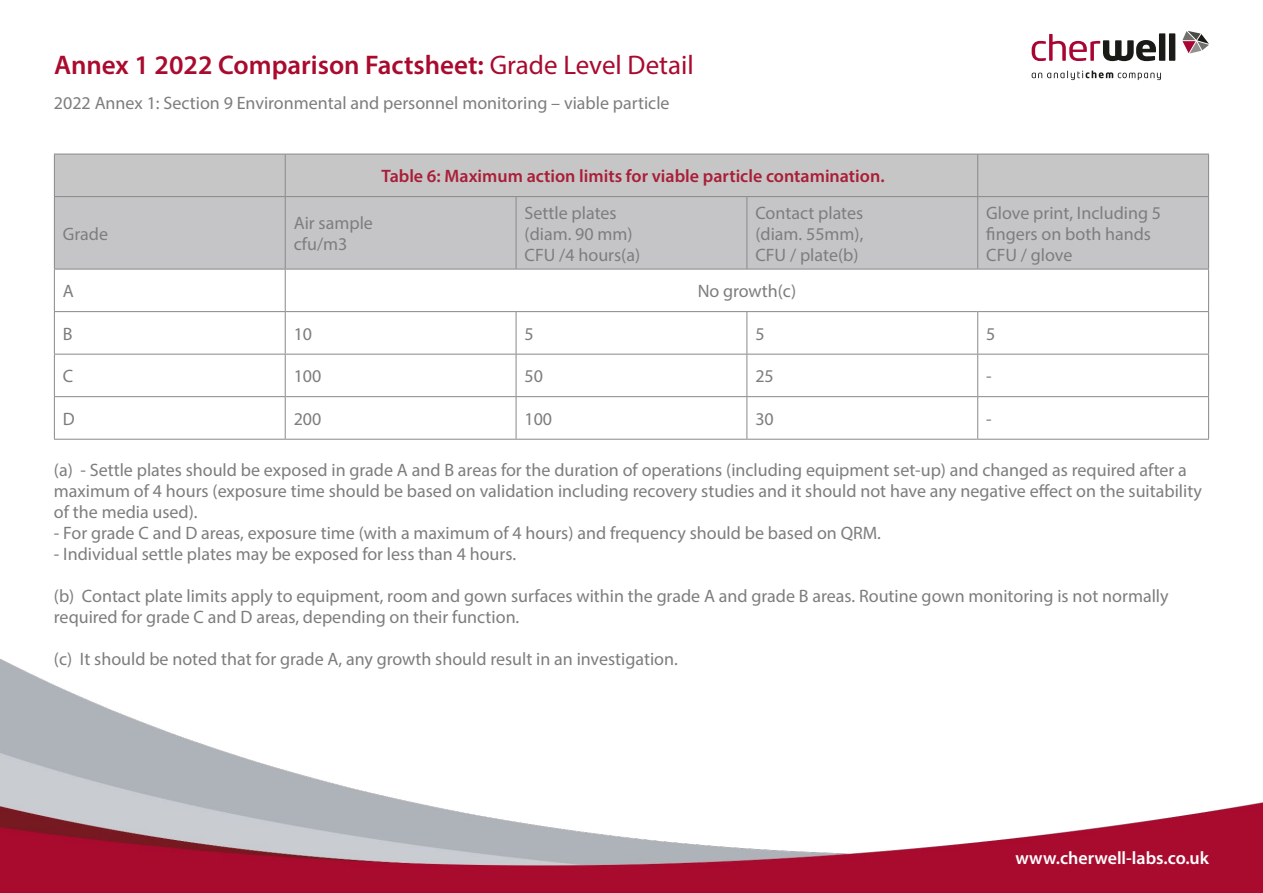
<style>
.page{position:relative;width:1263px;height:893px;background:#fff}
.page>*{position:absolute;margin:0;border:0;box-sizing:border-box;transform-origin:0 0}
.t1{font:600 27px "Myriad Pro";color:#a90a2e}
.t2{font:18px/21px "Myriad Pro";color:#7e7d7e}
.t3{font:600 18px "Myriad Pro";color:#aa1e37}
.t4{font:600 18px "Myriad Pro";color:#fff}
.s1{font-weight:400}
</style>
<div class="page">
<img style="left:0;top:659px;width:1263px;height:234px">
<svg style="left:1032px;top:71px;width:129px;height:9px"></svg>
<svg style="left:1032px;top:33px;width:143px;height:28px"></svg>
<svg style="left:1182px;top:31px;width:27px;height:23px"></svg>
<div style="left:55px;top:155px;width:1153px;height:41px;background:#c6c6c6"></div>
<div style="left:55px;top:197px;width:1153px;height:72px;background:#c5c5c8"></div>
<hr style="left:54px;top:197px;width:1px;height:72px;background:#878989">
<hr style="left:285px;top:197px;width:1px;height:72px;background:#878989">
<hr style="left:516px;top:197px;width:1px;height:72px;background:#878989">
<hr style="left:746px;top:197px;width:1px;height:72px;background:#878989">
<hr style="left:977px;top:197px;width:1px;height:72px;background:#878989">
<hr style="left:1208px;top:197px;width:1px;height:72px;background:#878989">
<hr style="left:54px;top:269px;width:231px;height:1px;background:#878989">
<hr style="left:54px;top:269px;width:1px;height:42px;background:#878989">
<hr style="left:285px;top:269px;width:231px;height:1px;background:#878989">
<hr style="left:285px;top:269px;width:1px;height:42px;background:#878989">
<hr style="left:516px;top:269px;width:231px;height:1px;background:#878989">
<hr style="left:747px;top:269px;width:231px;height:1px;background:#878989">
<hr style="left:978px;top:269px;width:231px;height:1px;background:#878989">
<hr style="left:1208px;top:269px;width:1px;height:42px;background:#878989">
<hr style="left:54px;top:311px;width:231px;height:1px;background:#878989">
<hr style="left:54px;top:312px;width:1px;height:42px;background:#878989">
<hr style="left:285px;top:311px;width:231px;height:1px;background:#878989">
<hr style="left:285px;top:312px;width:1px;height:42px;background:#878989">
<hr style="left:516px;top:311px;width:231px;height:1px;background:#878989">
<hr style="left:516px;top:312px;width:1px;height:42px;background:#878989">
<hr style="left:747px;top:311px;width:231px;height:1px;background:#878989">
<hr style="left:746px;top:312px;width:1px;height:42px;background:#878989">
<hr style="left:978px;top:311px;width:231px;height:1px;background:#878989">
<hr style="left:977px;top:312px;width:1px;height:42px;background:#878989">
<hr style="left:1208px;top:312px;width:1px;height:42px;background:#878989">
<hr style="left:54px;top:354px;width:231px;height:1px;background:#878989">
<hr style="left:54px;top:354px;width:1px;height:42px;background:#878989">
<hr style="left:285px;top:354px;width:231px;height:1px;background:#878989">
<hr style="left:285px;top:354px;width:1px;height:42px;background:#878989">
<hr style="left:516px;top:354px;width:231px;height:1px;background:#878989">
<hr style="left:516px;top:354px;width:1px;height:42px;background:#878989">
<hr style="left:747px;top:354px;width:231px;height:1px;background:#878989">
<hr style="left:746px;top:354px;width:1px;height:42px;background:#878989">
<hr style="left:978px;top:354px;width:231px;height:1px;background:#878989">
<hr style="left:977px;top:354px;width:1px;height:42px;background:#878989">
<hr style="left:1208px;top:354px;width:1px;height:42px;background:#878989">
<hr style="left:54px;top:396px;width:231px;height:1px;background:#878989">
<hr style="left:54px;top:397px;width:1px;height:42px;background:#878989">
<hr style="left:285px;top:396px;width:231px;height:1px;background:#878989">
<hr style="left:285px;top:397px;width:1px;height:42px;background:#878989">
<hr style="left:516px;top:396px;width:231px;height:1px;background:#878989">
<hr style="left:516px;top:397px;width:1px;height:42px;background:#878989">
<hr style="left:747px;top:396px;width:231px;height:1px;background:#878989">
<hr style="left:746px;top:397px;width:1px;height:42px;background:#878989">
<hr style="left:978px;top:396px;width:231px;height:1px;background:#878989">
<hr style="left:977px;top:397px;width:1px;height:42px;background:#878989">
<hr style="left:1208px;top:397px;width:1px;height:42px;background:#878989">
<hr style="left:54px;top:439px;width:231px;height:1px;background:#878989">
<hr style="left:285px;top:439px;width:231px;height:1px;background:#878989">
<hr style="left:516px;top:439px;width:231px;height:1px;background:#878989">
<hr style="left:747px;top:439px;width:231px;height:1px;background:#878989">
<hr style="left:978px;top:439px;width:231px;height:1px;background:#878989">
<hr style="left:54px;top:154px;width:231px;height:1px;background:#878989">
<hr style="left:54px;top:154px;width:1px;height:42px;background:#878989">
<hr style="left:285px;top:154px;width:231px;height:1px;background:#878989">
<hr style="left:285px;top:154px;width:1px;height:42px;background:#878989">
<hr style="left:516px;top:154px;width:231px;height:1px;background:#878989">
<hr style="left:747px;top:154px;width:231px;height:1px;background:#878989">
<hr style="left:978px;top:154px;width:231px;height:1px;background:#878989">
<hr style="left:977px;top:154px;width:1px;height:42px;background:#878989">
<hr style="left:1208px;top:154px;width:1px;height:42px;background:#878989">
<hr style="left:54px;top:196px;width:231px;height:1px;background:#878989">
<hr style="left:285px;top:196px;width:231px;height:1px;background:#878989">
<hr style="left:516px;top:196px;width:231px;height:1px;background:#878989">
<hr style="left:747px;top:196px;width:231px;height:1px;background:#878989">
<hr style="left:978px;top:196px;width:231px;height:1px;background:#878989">
<h1 class="t1" style="left:54px;top:48px;width:641px">Annex 1 2022 Comparison Factsheet: <span class="s1">Grade Level Detail</span></h1>
<p class="t2" style="left:54px;top:92px;width:617px">2022 Annex 1: Section 9 Environmental and personnel monitoring – viable particle</p>
<p class="t3" style="left:381px;top:165px;width:505px">Table 6: Maximum action limits for viable particle contamination.</p>
<p class="t2" style="left:63px;top:223px;width:47px">Grade</p>
<p class="t2" style="left:294px;top:212px;width:81px">Air sample cfu/m3</p>
<p class="t2" style="left:525px;top:202px;width:117px">Settle plates (diam. 90 mm)<br>CFU /4 hours(a)</p>
<p class="t2" style="left:755px;top:202px;width:110px;text-align:justify">Contact plates (diam. 55mm), CFU / plate(b)</p>
<p class="t2" style="left:986px;top:202px;width:176px">Glove print, Including 5 fingers on both hands<br>CFU / glove</p>
<p class="t2" style="left:63px;top:280px;width:13px">A</p>
<p class="t2" style="left:698px;top:280px;width:100px">No growth(c)</p>
<p class="t2" style="left:63px;top:323px;width:11px">B</p>
<p class="t2" style="left:294px;top:323px;width:20px">10</p>
<p class="t2" style="left:524px;top:323px;width:11px">5</p>
<p class="t2" style="left:755px;top:323px;width:11px">5</p>
<p class="t2" style="left:986px;top:323px;width:11px">5</p>
<p class="t2" style="left:63px;top:365px;width:12px">C</p>
<p class="t2" style="left:294px;top:365px;width:29px">100</p>
<p class="t2" style="left:524px;top:365px;width:20px">50</p>
<p class="t2" style="left:755px;top:365px;width:20px">25</p>
<p class="t2" style="left:986px;top:365px;width:7px">-</p>
<p class="t2" style="left:63px;top:408px;width:13px">D</p>
<p class="t2" style="left:294px;top:408px;width:29px">200</p>
<p class="t2" style="left:524px;top:408px;width:29px">100</p>
<p class="t2" style="left:755px;top:408px;width:20px">30</p>
<p class="t2" style="left:986px;top:408px;width:7px">-</p>
<p class="t2" style="left:54px;top:459px;width:1149px">(a) - Settle plates should be exposed in grade A and B areas for the duration of operations (including equipment set-up) and changed as required after a maximum of 4 hours (exposure time should be based on validation including recovery studies and it should not have any negative effect on the suitability of the media used).</p>
<p class="t2" style="left:54px;top:522px;width:828px">- For grade C and D areas, exposure time (with a maximum of 4 hours) and frequency should be based on QRM.</p>
<p class="t2" style="left:54px;top:543px;width:464px">- Individual settle plates may be exposed for less than 4 hours.</p>
<p class="t2" style="left:54px;top:585px;width:1116px">(b) Contact plate limits apply to equipment, room and gown surfaces within the grade A and grade B areas. Routine gown monitoring is not normally required for grade C and D areas, depending on their function.</p>
<p class="t2" style="left:54px;top:648px;width:625px">(c) It should be noted that for grade A, any growth should result in an investigation.</p>
<p class="t4" style="left:1015px;top:847px;width:195px">www.cherwell-labs.co.uk</p>
</div>
